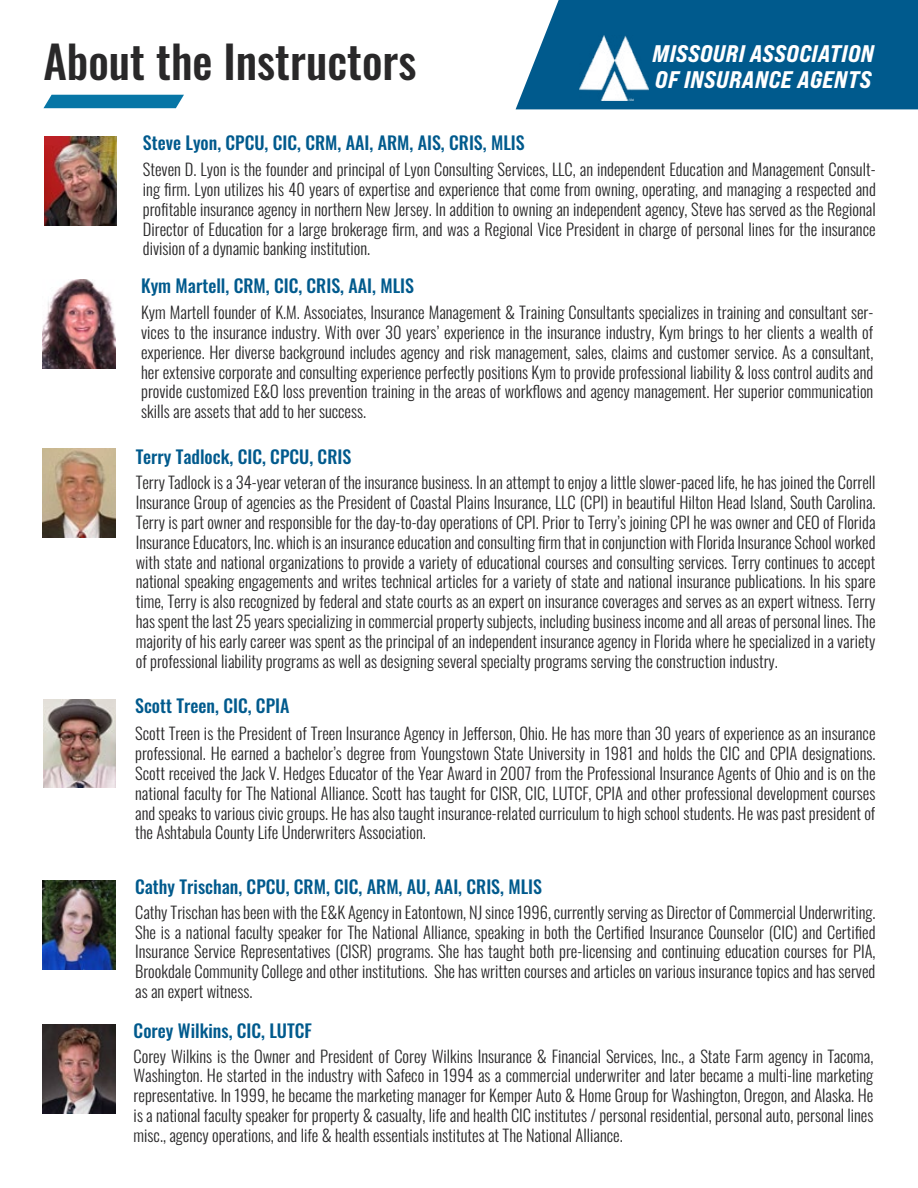
<style>
.page{position:relative;width:918px;height:1188px;background:#fff}
.page>*{position:absolute;margin:0;border:0;box-sizing:border-box;transform-origin:0 0}
.t1{font:500 45px "Oswald";color:#292829}
.t2{font:24px/25.5px "Bebas Neue Pro Exp Eb It";letter-spacing:.02em;color:#fff}
.t3{font:500 18px "Oswald";color:#005a8d}
.t4{font:300 16.5px/19.8px "Oswald";color:#292829;text-align:justify}
</style>
<div class="page">
<div style="left:516px;top:0;width:402px;height:109px;background:#005a8d"></div>
<img style="left:579px;top:35px;width:69px;height:65px">
<img style="left:43px;top:449px;width:72px;height:88px">
<img style="left:43px;top:699px;width:72px;height:89px">
<img style="left:43px;top:880px;width:72px;height:89px">
<img style="left:43px;top:1024px;width:72px;height:89px">
<img style="left:43px;top:280px;width:72px;height:88px">
<div style="left:43px;top:95px;width:141px;height:13px;background:#0776a6"></div>
<img style="left:44px;top:136px;width:73px;height:89px">
<h1 class="t1" style="left:44px;top:38px;width:375px">About the Instructors</h1>
<h2 class="t2" style="left:653px;top:41px;width:223px">MISSOURI ASSOCIATION<br>OF INSURANCE AGENTS</h2>
<p class="t3" style="left:143px;top:134px;width:383px">Steve Lyon, CPCU, CIC, CRM, AAI, ARM, AIS, CRIS, MLIS</p>
<p class="t4" style="left:143px;top:158px;width:734px">Steven D. Lyon is the founder and principal of Lyon Consulting Services, LLC, an independent Education and Management Consult&shy;ing firm. Lyon utilizes his 40 years of expertise and experience that come from owning, operating, and managing a respected and profitable insurance agency in northern New Jersey. In addition to owning an independent agency, Steve has served as the Regional Director of Education for a large brokerage firm, and was a Regional Vice President in charge of personal lines for the insurance division of a dynamic banking institution.</p>
<p class="t3" style="left:141px;top:277px;width:274px">Kym Martell, CRM, CIC, CRIS, AAI, MLIS</p>
<p class="t4" style="left:141px;top:301px;width:734px">Kym Martell founder of K.M. Associates, Insurance Management &amp; Training Consultants specializes in training and consultant ser&shy;vices to the insurance industry. With over 30 years’ experience in the insurance industry, Kym brings to her clients a wealth of experience. Her diverse background includes agency and risk management, sales, claims and customer service. As a consultant, her extensive corporate and consulting experience perfectly positions Kym to provide professional liability &amp; loss control audits and provide customized E&amp;O loss prevention training in the areas of workflows and agency management. Her superior communication skills are assets that add to her success.</p>
<p class="t3" style="left:136px;top:447px;width:217px">Terry Tadlock, CIC, CPCU, CRIS</p>
<p class="t4" style="left:136px;top:471px;width:741px">Terry Tadlock is a 34-year veteran of the insurance business. In an attempt to enjoy a little slower-paced life, he has joined the Correll Insurance Group of agencies as the President of Coastal Plains Insurance, LLC (CPI) in beautiful Hilton Head Island, South Carolina.<br>Terry is part owner and responsible for the day-to-day operations of CPI. Prior to Terry’s joining CPI he was owner and CEO of Florida Insurance Educators, Inc. which is an insurance education and consulting firm that in conjunction with Florida Insurance School worked with state and national organizations to provide a variety of educational courses and consulting services. Terry continues to accept national speaking engagements and writes technical articles for a variety of state and national insurance publications. In his spare time, Terry is also recognized by federal and state courts as an expert on insurance coverages and serves as an expert witness. Terry has spent the last 25 years specializing in commercial property subjects, including business income and all areas of personal lines. The majority of his early career was spent as the principal of an independent insurance agency in Florida where he specialized in a variety of professional liability programs as well as designing several specialty programs serving the construction industry.</p>
<p class="t3" style="left:135px;top:696px;width:156px">Scott Treen, CIC, CPIA</p>
<p class="t4" style="left:135px;top:722px;width:742px">Scott Treen is the President of Treen Insurance Agency in Jefferson, Ohio. He has more than 30 years of experience as an insurance professional. He earned a bachelor’s degree from Youngstown State University in 1981 and holds the CIC and CPIA designations.<br>Scott received the Jack V. Hedges Educator of the Year Award in 2007 from the Professional Insurance Agents of Ohio and is on the national faculty for The National Alliance. Scott has taught for CISR, CIC, LUTCF, CPIA and other professional development courses and speaks to various civic groups. He has also taught insurance-related curriculum to high school students. He was past president of the Ashtabula County Life Underwriters Association.</p>
<p class="t3" style="left:135px;top:878px;width:408px">Cathy Trischan, CPCU, CRM, CIC, ARM, AU, AAI, CRIS, MLIS</p>
<p class="t4" style="left:135px;top:900px;width:742px">Cathy Trischan has been with the E&amp;K Agency in Eatontown, NJ since 1996, currently serving as Director of Commercial Underwriting.<br>She is a national faculty speaker for The National Alliance, speaking in both the Certified Insurance Counselor (CIC) and Certified Insurance Service Representatives (CISR) programs. She has taught both pre-licensing and continuing education courses for PIA, Brookdale Community College and other institutions. She has written courses and articles on various insurance topics and has served as an expert witness.</p>
<p class="t3" style="left:134px;top:1022px;width:180px">Corey Wilkins, CIC, LUTCF</p>
<p class="t4" style="left:134px;top:1044px;width:741px">Corey Wilkins is the Owner and President of Corey Wilkins Insurance &amp; Financial Services, Inc., a State Farm agency in Tacoma, Washington. He started in the industry with Safeco in 1994 as a commercial underwriter and later became a multi-line marketing representative. In 1999, he became the marketing manager for Kemper Auto &amp; Home Group for Washington, Oregon, and Alaska. He is a national faculty speaker for property &amp; casualty, life and health CIC institutes / personal residential, personal auto, personal lines misc., agency operations, and life &amp; health essentials institutes at The National Alliance.</p>
</div>
